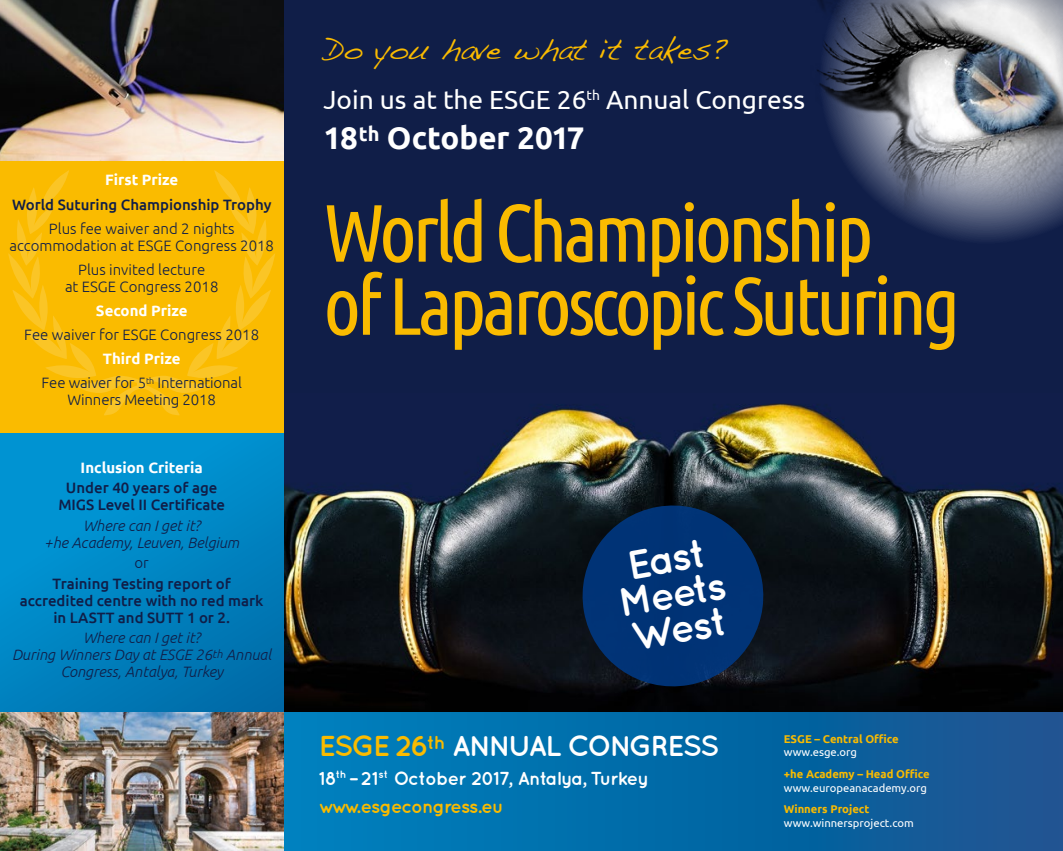
<style>
.page{position:relative;width:1063px;height:851px;background:#fff}
.page>*{position:absolute;margin:0;border:0;box-sizing:border-box;transform-origin:0 0}
.t1{font:81.25px/73px "Ubuntu Condensed";letter-spacing:-.055em;color:#fabb00}
.t2{font:700 40.25px/35.6px "Quicksand";color:#fff;text-align:center}
.t3{font:700 31.25px "Ubuntu";color:#fff}
.t4{font:30px "Handwriting Dakota";color:#fabb00}
.t5{font:700 28.75px "Quicksand";letter-spacing:-.06em;color:#fff}
.t6{font:26.25px "Ubuntu";color:#fff}
.t7{font:700 18.75px/27.5px "Quicksand";letter-spacing:-.045em;color:#fff}
.t8{font:300 15px/17px "Ubuntu";color:#101e48;text-align:center}
.t9{font:500 15px/17px "Ubuntu";color:#101e48;text-align:center}
.t10{font:italic 300 15px/17px "Ubuntu";color:#101e48;text-align:center}
.t11{font:700 15px "Ubuntu";color:#fff}
.t12{font:11.25px "Ubuntu";color:#fff}
.t13{font:700 11.25px "Ubuntu";color:#fabb00}
.s1{font-weight:700;color:#fff}
.s2{color:#fabb00}
</style>
<div class="page">
<div style="left:0;top:0;width:1063px;height:850px;background:#101e48"></div>
<img style="left:283px;top:393px;width:780px;height:319px">
<svg style="left:0;top:432px;width:283px;height:280px;background:#0085c2"></svg>
<div style="left:0;top:160px;width:283px;height:272px;background:#fabb00"></div>
<svg style="left:8px;top:170px;width:267px;height:246px"></svg>
<svg style="left:283px;top:712px;width:780px;height:138px;background:#0a69a4"></svg>
<img style="left:0;top:712px;width:283px;height:138px">
<img style="left:0;top:0;width:283px;height:160px">
<svg style="left:575px;top:498px;width:196px;height:195px;background:#042857"></svg>
<svg style="left:912px;top:222px;width:148px;height:18px"></svg>
<img style="left:817px;top:0;width:246px;height:222px">
<p class="t11" style="left:105px;top:171px;width:75px">First Prize</p>
<p class="t9" style="left:12px;top:195px;width:261px">World Suturing Championship Trophy</p>
<p class="t8" style="left:9px;top:219px;width:266px">Plus fee waiver and 2 nights accommodation at ESGE Congress 2018</p>
<p class="t8" style="left:65px;top:260px;width:155px">Plus invited lecture<br>at ESGE Congress 2018</p>
<p class="t11" style="left:96px;top:301px;width:93px">Second Prize</p>
<p class="t8" style="left:24px;top:325px;width:236px">Fee waiver for ESGE Congress 2018</p>
<p class="t8" style="left:42px;top:346px;width:202px;line-height:24.1px"><span class="s1">Third Prize<br></span>Fee waiver for 5<sup>th</sup> International</p>
<p class="t8" style="left:68px;top:391px;width:150px">Winners Meeting 2018</p>
<p class="t11" style="left:81px;top:458px;width:124px">Inclusion Criteria</p>
<p class="t9" style="left:58px;top:478px;width:168px">Under 40 years of age<br>MIGS Level II Certificate</p>
<p class="t10" style="left:44px;top:516px;width:196px">Where can I get it?<br>+he Academy, Leuven, Belgium</p>
<p class="t8" style="left:135px;top:554px;width:16px">or</p>
<p class="t9" style="left:20px;top:574px;width:245px">Training Testing report of accredited centre with no red mark in LASTT and SUTT 1 or 2.</p>
<p class="t10" style="left:12px;top:629px;width:261px">Where can I get it?<br>During Winners Day at ESGE 26<sup>th</sup> Annual<br>Congress, Antalya, Turkey</p>
<h3 class="t4" style="left:323px;top:31px;width:406px">Do you have what it takes?</h3>
<h3 class="t6" style="left:323px;top:83px;width:483px">Join us at the ESGE 26<sup>th</sup> Annual Congress</h3>
<h3 class="t3" style="left:323px;top:119px;width:263px">18<sup>th</sup> October 2017</h3>
<h1 class="t1" style="left:323px;top:193px;width:639px">World Championship<br>of Laparoscopic Suturing</h1>
<h2 class="t2" style="left:610px;top:549px;width:110px;rotate:-10deg">East<br>Meets<br>West</h2>
<h3 class="t5" style="left:319px;top:728px;width:402px"><span class="s2">ESGE 26</span><sup>th</sup> ANNUAL CONGRESS</h3>
<p class="t7" style="left:319px;top:764px;width:332px">18<sup>th</sup> – 21<sup>st</sup> October 2017, Antalya, Turkey <span class="s2">www.esgecongress.eu</span></p>
<p class="t13" style="left:784px;top:731px;width:117px">ESGE – Central Office</p>
<p class="t12" style="left:784px;top:745px;width:75px">www.esge.org</p>
<p class="t13" style="left:784px;top:767px;width:147px">+he Academy – Head Office</p>
<p class="t12" style="left:784px;top:780px;width:145px">www.europeanacademy.org</p>
<p class="t13" style="left:784px;top:802px;width:87px">Winners Project</p>
<p class="t12" style="left:784px;top:816px;width:131px">www.winnersproject.com</p>
</div>
